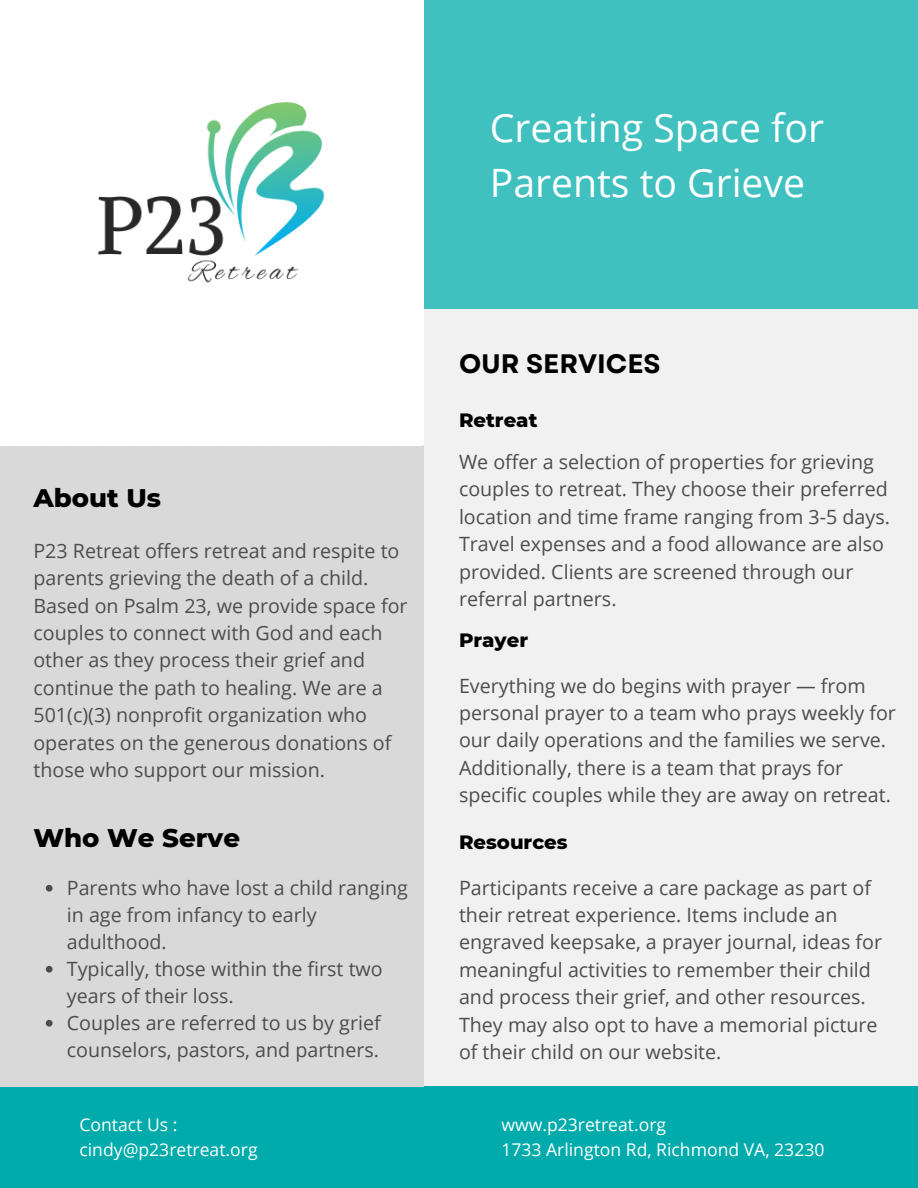
<style>
.page{position:relative;width:918px;height:1188px;background:#fff}
.page>*{position:absolute;margin:0;border:0;box-sizing:border-box;transform-origin:0 0}
.t1{font:39.15px/54.8px "Open Sans";color:#fff}
.t2{font:700 26.7px "Garet";color:#000}
.t3{font:800 25.95px "Montserrat";color:#000}
.t4{font:19.65px/27.5px "Open Sans";color:#4d4d4d}
.t5{font:800 19.65px "Montserrat";color:#000}
.t6{font:17.55px/24.3px "Open Sans";color:#fff}
</style>
<div class="page">
<div style="left:425px;top:0;width:493px;height:309px;background:#41c0c0"></div>
<div style="left:425px;top:309px;width:493px;height:777px;background:#f1f1f1"></div>
<div style="left:0;top:1086px;width:918px;height:102px;background:#01abab"></div>
<div style="left:0;top:445px;width:424px;height:641px;background:#d9d9d9"></div>
<img style="left:98px;top:102px;width:227px;height:181px">
<svg style="left:46px;top:885px;width:7px;height:7px"></svg>
<svg style="left:46px;top:966px;width:7px;height:7px"></svg>
<svg style="left:46px;top:1020px;width:7px;height:7px"></svg>
<h1 class="t1" style="left:490px;top:100px;width:336px">Creating Space for<br>Parents to Grieve</h1>
<h3 class="t3" style="left:33px;top:481px;width:129px">About Us</h3>
<p class="t4" style="left:33px;top:537px;width:376px">P23 Retreat offers retreat and respite to parents grieving the death of a child.<br>Based on Psalm 23, we provide space for couples to connect with God and each other as they process their grief and continue the path to healing. We are a 501(c)(3) nonprofit organization who operates on the generous donations of those who support our mission.</p>
<h3 class="t3" style="left:33px;top:822px;width:208px">Who We Serve</h3>
<p class="t4" style="left:67px;top:874px;width:342px;line-height:27px">Parents who have lost a child ranging in age from infancy to early adulthood.<br>Typically, those within the first two years of their loss.<br>Couples are referred to us by grief counselors, pastors, and partners.</p>
<h2 class="t2" style="left:459px;top:345px;width:203px">OUR SERVICES</h2>
<p class="t5" style="left:459px;top:408px;width:80px">Retreat</p>
<p class="t4" style="left:459px;top:448px;width:433px">We offer a selection of properties for grieving couples to retreat. They choose their preferred location and time frame ranging from 3-5 days.<br>Travel expenses and a food allowance are also provided. Clients are screened through our referral partners.</p>
<p class="t5" style="left:459px;top:628px;width:71px">Prayer</p>
<p class="t4" style="left:459px;top:671px;width:439px">Everything we do begins with prayer — from personal prayer to a team who prays weekly for our daily operations and the families we serve.<br>Additionally, there is a team that prays for specific couples while they are away on retreat.</p>
<p class="t5" style="left:459px;top:830px;width:110px">Resources</p>
<p class="t4" style="left:459px;top:873px;width:425px">Participants receive a care package as part of their retreat experience. Items include an engraved keepsake, a prayer journal, ideas for meaningful activities to remember their child and process their grief, and other resources.<br>They may also opt to have a memorial picture of their child on our website.</p>
<p class="t6" style="left:79px;top:1112px;width:180px">Contact Us : cindy@p23retreat.org</p>
<p class="t6" style="left:501px;top:1112px;width:325px">www.p23retreat.org<br>1733 Arlington Rd, Richmond VA, 23230</p>
</div>
